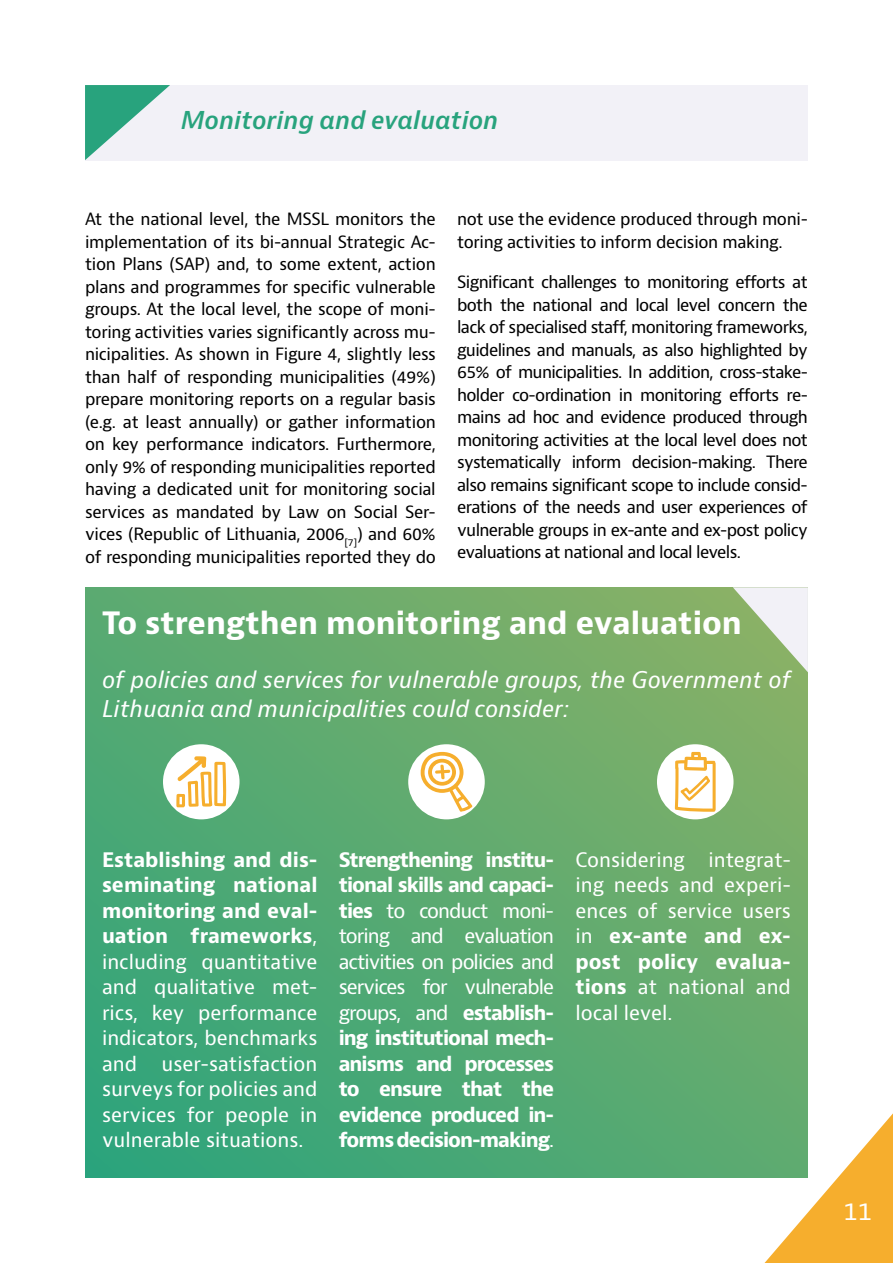
<style>
.page{position:relative;width:893px;height:1263px;background:#fff}
.page>*{position:absolute;margin:0;border:0;box-sizing:border-box;transform-origin:0 0}
.t1{font:700 30px "Bernini Sans";color:#fff}
.t2{font:italic 600 24px "Bernini Sans";color:#28a37d}
.t3{font:24px "Bernini Sans";color:#fff}
.t4{font:italic 22.5px/28.5px "Bernini Sans";color:#fff}
.t5{font:19.5px/25.5px "Bernini Sans";color:#fff;text-align:justify}
.t6{font:700 19.5px/25.5px "Bernini Sans";letter-spacing:-.05em;color:#fff;text-align:justify}
.t7{font:16.5px/22.5px "Bernini Sans";letter-spacing:-.02em;color:#000;text-align:justify}
.s1{font-weight:700}
.s2{font-weight:400}
</style>
<div class="page">
<svg style="left:764px;top:1113px;width:129px;height:150px"></svg>
<div style="left:85px;top:85px;width:723px;height:75px;background:#f2f1f7"></div>
<svg style="left:85px;top:85px;width:85px;height:75px"></svg>
<svg style="left:85px;top:587px;width:723px;height:591px;background:#5baa70"></svg>
<svg style="left:733px;top:587px;width:75px;height:85px"></svg>
<div style="left:163px;top:744px;width:77px;height:75px;background:#fff;border-radius:50%"></div>
<div style="left:657px;top:744px;width:76px;height:75px;background:#fff;border-radius:50%"></div>
<div style="left:408px;top:744px;width:77px;height:75px;background:#fff;border-radius:50%"></div>
<svg style="left:176px;top:756px;width:51px;height:51px"></svg>
<svg style="left:420px;top:752px;width:53px;height:60px"></svg>
<svg style="left:675px;top:752px;width:41px;height:60px"></svg>
<h2 class="t2" style="left:181px;top:105px;width:319px">Monitoring and evaluation</h2>
<p class="t7" style="left:85px;top:208px;width:352px">At the national level, the MSSL monitors the implementation of its bi-annual Strategic Ac&shy;tion Plans (SAP) and, to some extent, action plans and programmes for specific vulnerable groups. At the local level, the scope of moni&shy;toring activities varies significantly across mu&shy;nicipalities. As shown in Figure 4, slightly less than half of responding municipalities (49%) prepare monitoring reports on a regular basis (e.g. at least annually) or gather information on key performance indicators. Furthermore, only 9% of responding municipalities reported having a dedicated unit for monitoring social services as mandated by Law on Social Ser&shy;vices (Republic of Lithuania, 2006<sub>[7]</sub>) and 60% of responding municipalities reported they do</p>
<p class="t7" style="left:457px;top:208px;width:352px">not use the evidence produced through moni&shy;toring activities to inform decision making.</p>
<p class="t7" style="left:457px;top:271px;width:352px">Significant challenges to monitoring efforts at both the national and local level concern the lack of specialised staff, monitoring frameworks, guidelines and manuals, as also highlighted by 65% of municipalities. In addition, cross-stake&shy;holder co-ordination in monitoring efforts re&shy;mains ad hoc and evidence produced through monitoring activities at the local level does not systematically inform decision-making. There also remains significant scope to include consid&shy;erations of the needs and user experiences of vulnerable groups in ex-ante and ex-post policy evaluations at national and local levels.</p>
<h1 class="t1" style="left:102px;top:604px;width:641px">To strengthen monitoring and evaluation</h1>
<h3 class="t4" style="left:102px;top:666px;width:690px">of policies and services for vulnerable groups, the Government of<br>Lithuania and municipalities could consider:</h3>
<p class="t5" style="left:102px;top:847px;width:217px"><span class="s1">Establishing and dis&shy;seminating national monitoring and eval&shy;uation frameworks</span>, including quantitative and qualitative met&shy;rics, key performance indicators, benchmarks and</p>
<p class="t5" style="left:102px;top:1051px;width:217px;text-indent:59px">user-satisfaction surveys for policies and services for people in vulnerable situations.</p>
<p class="t6" style="left:339px;top:847px;width:217px">Strengthening institu&shy;tional skills and capaci&shy;ties <span class="s2">to conduct moni&shy;toring and evaluation activities on policies and services for vulnerable groups, and</span> establish&shy;ing institutional mech&shy;anisms and processes to ensure that the evidence produced in&shy;forms decision-making<span class="s2">.</span></p>
<p class="t5" style="left:575px;top:847px;width:217px">Considering integrat&shy;ing needs and experi&shy;ences of service users in <span class="s1">ex-ante and ex&shy;post policy evalua&shy;tions</span> at national and local level.</p>
<h2 class="t3" style="left:843px;top:1195px;width:30px">11</h2>
</div>
